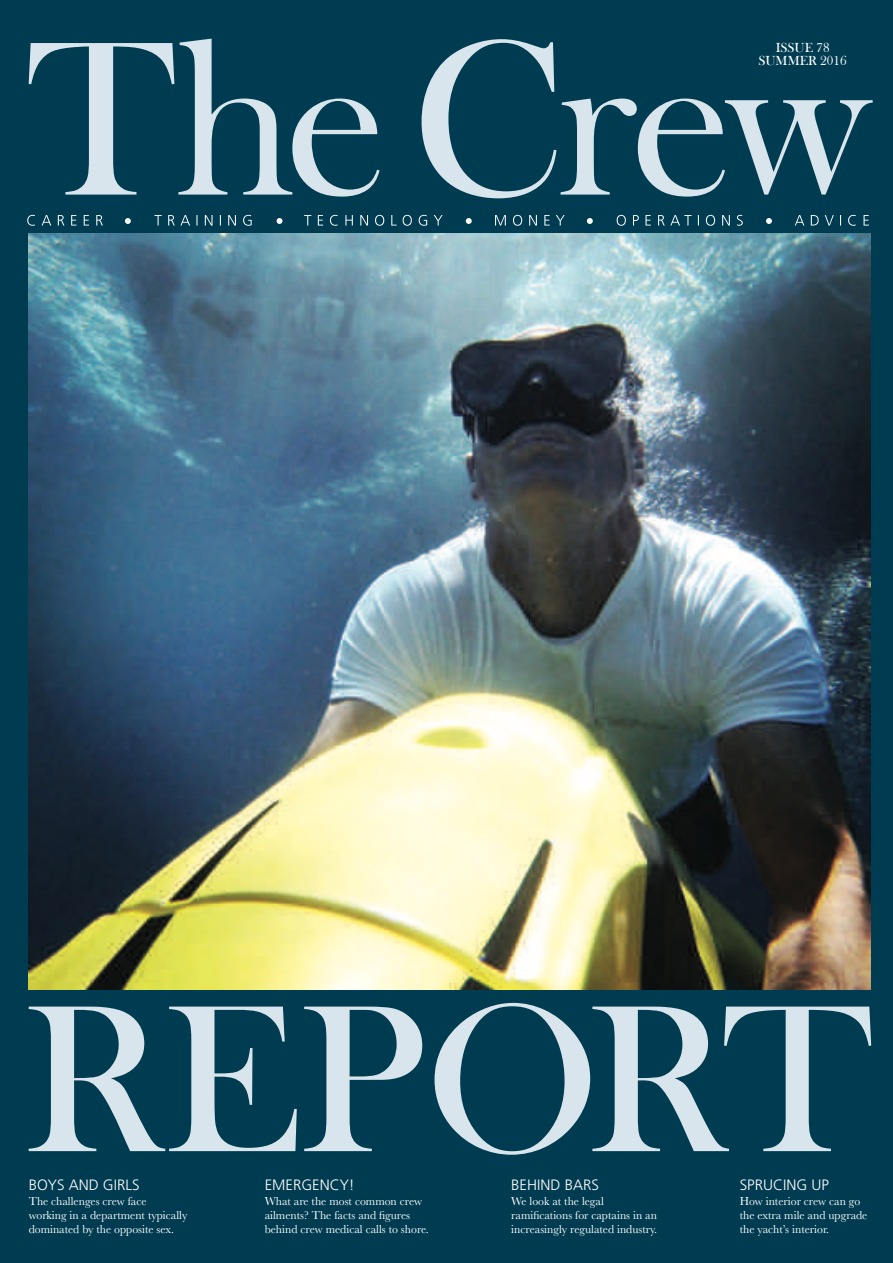
<style>
.page{position:relative;width:893px;height:1263px;background:#003c51}
.page>*{position:absolute;margin:0;border:0;box-sizing:border-box;transform-origin:0 0}
.t1{font:300 15px "Frutiger LT Std";color:#fff}
.t2{font:13.5px/13.2px "Bask Old Face";color:#fff;text-align:center}
.t3{font:12px/14.2px "Baskerville";color:#fff}
</style>
<div class="page">
<svg style="left:27px;top:215px;width:842px;height:11px"></svg>
<img style="left:29px;top:234px;width:842px;height:755px">
<svg style="left:29px;top:39px;width:844px;height:159px"></svg>
<svg style="left:29px;top:1003px;width:842px;height:152px"></svg>
<p class="t2" style="left:758px;top:42px;width:90px">ISSUE 78<br>SUMMER 2016</p>
<p class="t1" style="left:29px;top:1177px;width:112px">BOYS AND GIRLS</p>
<p class="t3" style="left:29px;top:1193px;width:160px">The challenges crew face working in a department typically dominated by the opposite sex.</p>
<p class="t1" style="left:265px;top:1177px;width:92px">EMERGENCY!</p>
<p class="t3" style="left:265px;top:1193px;width:166px">What are the most common crew ailments? The facts and figures behind crew medical calls to shore.</p>
<p class="t1" style="left:511px;top:1177px;width:89px">BEHIND BARS</p>
<p class="t3" style="left:511px;top:1193px;width:147px">We look at the legal ramifications for captains in an increasingly regulated industry.</p>
<p class="t1" style="left:740px;top:1177px;width:91px">SPRUCING UP</p>
<p class="t3" style="left:740px;top:1193px;width:129px">How interior crew can go the extra mile and upgrade the yacht’s interior.</p>
</div>
